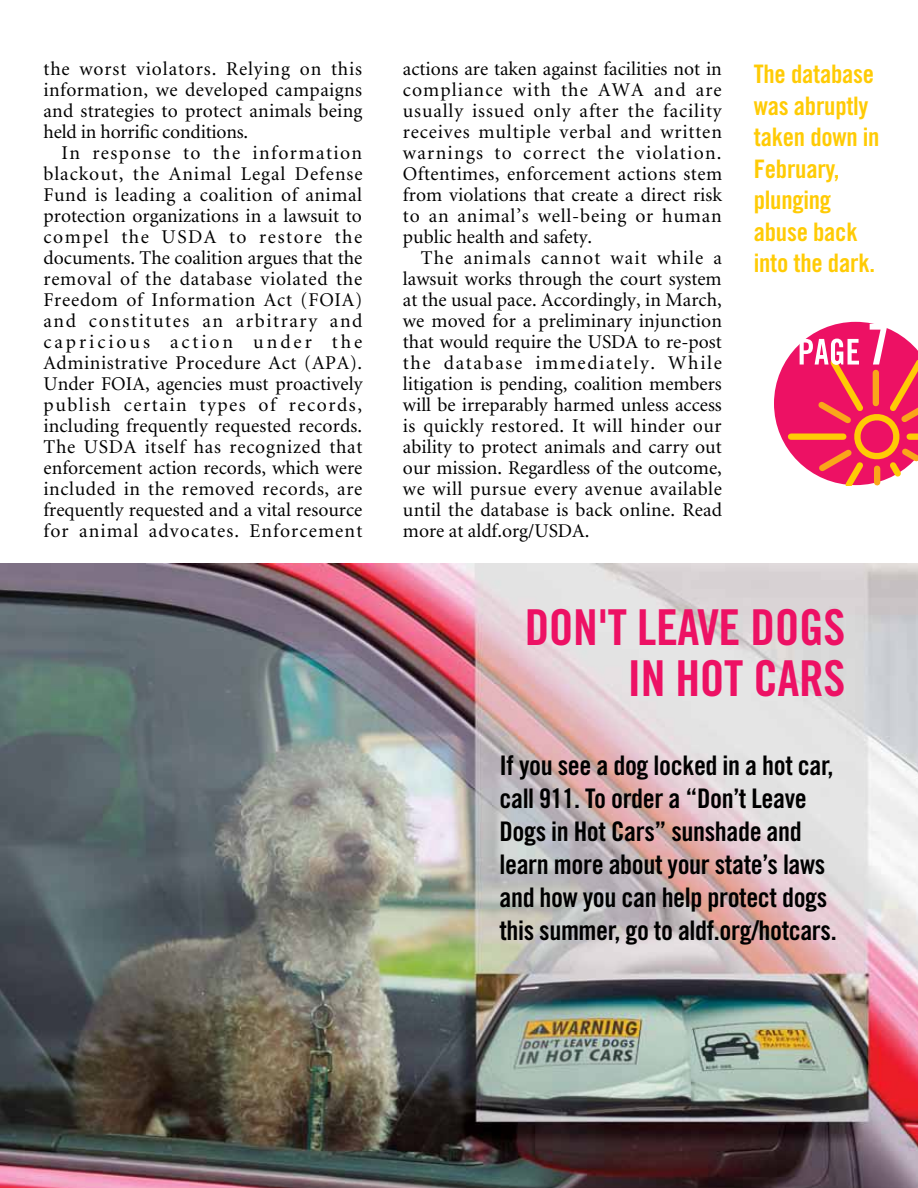
<style>
.page{position:relative;width:918px;height:1188px;background:#fff}
.page>*{position:absolute;margin:0;border:0;box-sizing:border-box;transform-origin:0 0}
.t1{font:49.5px/51px "Trade Gothic LT Std Bd Cn 20";color:#ed1164}
.t2{font:27px/33px "Trade Gothic LT Std Bd Cn 20";letter-spacing:-.015em;color:#000}
.t3{font:25.5px/31.5px "Trade Gothic LT Std Bd Cn 20";letter-spacing:-.01em;color:#ffcb05}
.t4{font:19.5px/21px "Minion";letter-spacing:.01em;color:#000;text-align:justify}
</style>
<div class="page">
<img style="left:0;top:563px;width:918px;height:625px">
<svg style="left:774px;top:322px;width:144px;height:163px"></svg>
<p class="t4" style="left:44px;top:59px;width:320px">the worst violators. Relying on this information, we developed campaigns and strategies to protect animals being held in horrific conditions.</p>
<p class="t4" style="left:44px;top:143px;width:321px;text-indent:18px">In response to the information blackout, the Animal Legal Defense Fund is leading a coalition of animal protection organizations in a lawsuit to compel the USDA to restore the documents. The coalition argues that the removal of the database violated the Freedom of Information Act (FOIA) and constitutes an arbitrary and capricious action under the Administrative Procedure Act (APA).<br>Under FOIA, agencies must proactively publish certain types of records, including frequently requested records.<br>The USDA itself has recognized that enforcement action records, which were included in the removed records, are frequently requested and a vital resource for animal advocates. Enforcement</p>
<p class="t4" style="left:403px;top:59px;width:321px">actions are taken against facilities not in compliance with the AWA and are usually issued only after the facility receives multiple verbal and written warnings to correct the violation.<br>Oftentimes, enforcement actions stem from violations that create a direct risk to an animal’s well-being or human public health and safety.</p>
<p class="t4" style="left:403px;top:248px;width:321px;text-indent:18px">The animals cannot wait while a lawsuit works through the court system at the usual pace. Accordingly, in March, we moved for a preliminary injunction that would require the USDA to re-post the database immediately. While litigation is pending, coalition members will be irreparably harmed unless access is quickly restored. It will hinder our ability to protect animals and carry out our mission. Regardless of the outcome, we will pursue every avenue available until the database is back online. Read more at aldf.org/USDA.</p>
<h3 class="t3" style="left:754px;top:58px;width:127px">The database was abruptly taken down in<br>February, plunging abuse back into the dark.</h3>
<h1 class="t1" style="left:628px;top:601px;width:194px;text-indent:-103px">don'tleave dogs<br>in hot cars</h1>
<h2 class="t2" style="left:500px;top:749px;width:339px">If you see a dog locked in a hot car, call 911. To order a “Don’t Leave Dogs in Hot Cars” sunshade and learn more about your state’s laws and how you can help protect dogs this summer, go to aldf.org/hotcars.</h2>
</div>
